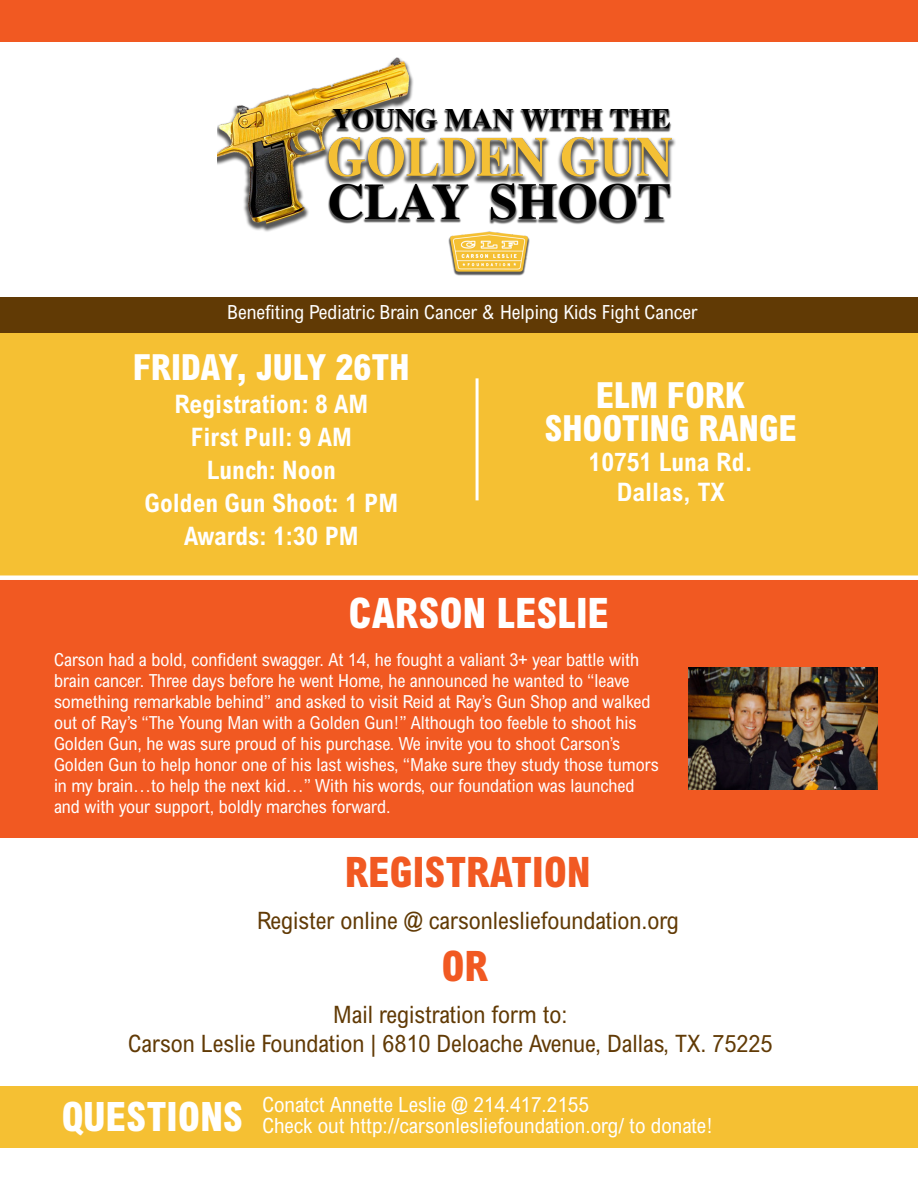
<style>
.page{position:relative;width:918px;height:1188px;background:#fff}
.page>*{position:absolute;margin:0;border:0;box-sizing:border-box;transform-origin:0 0}
.t1{font:800 condensed 42px "Arial MT Std";color:#f15922}
.t2{font:800 condensed 42px "Arial MT Std";color:#fff}
.t3{font:800 condensed 40.5px "Arial MT Std";color:#fff}
.t4{font:800 condensed 36px/33px "Arial MT Std";color:#fff;text-align:center}
.t5{font:700 condensed 25.5px "Arial MT Std";color:#fff}
.t6{font:condensed 24px "Arial MT Std";color:#613a05}
.t7{font:condensed 21px "Arial MT Std";color:#fff}
.t8{font:condensed 19.5px "Arial MT Std";color:#fff}
.t9{font:condensed 18px/21px "Arial MT Std";color:#fff}
</style>
<div class="page">
<div style="left:0;top:332px;width:918px;height:244px;background:#f5c033"></div>
<div style="left:0;top:0;width:918px;height:41px;background:#f15922"></div>
<div style="left:0;top:297px;width:918px;height:35px;background:#613a05"></div>
<div style="left:0;top:576px;width:918px;height:262px;background:#f15922"></div>
<div style="left:0;top:1086px;width:918px;height:62px;background:#f5c033"></div>
<img style="left:218px;top:57px;width:458px;height:219px">
<hr style="left:476px;top:378px;width:3px;height:122px;background:#fff">
<div style="left:0;top:575px;width:918px;height:5px;background:#fff"></div>
<img style="left:689px;top:667px;width:189px;height:122px">
<p class="t8" style="left:227px;top:300px;width:472px">Benefiting Pediatric Brain Cancer &amp; Helping Kids Fight Cancer</p>
<p class="t4" style="left:133px;top:350px;width:278px">FRIDAY, JULY 26TH</p>
<p class="t5" style="left:174px;top:389px;width:195px">Registration: 8 AM</p>
<p class="t5" style="left:191px;top:422px;width:163px">First Pull: 9 AM</p>
<p class="t5" style="left:207px;top:455px;width:131px">Lunch: Noon</p>
<p class="t5" style="left:145px;top:488px;width:255px">Golden Gun Shoot: 1 PM</p>
<p class="t5" style="left:184px;top:521px;width:176px">Awards: 1:30 PM</p>
<p class="t4" style="left:545px;top:378px;width:254px">ELM FORK<br>SHOOTING RANGE</p>
<p class="t5" style="left:589px;top:447px;width:166px">10751 Luna Rd.</p>
<p class="t5" style="left:617px;top:477px;width:109px">Dallas, TX</p>
<p class="t2" style="left:348px;top:588px;width:262px">CARSON LESLIE</p>
<p class="t9" style="left:54px;top:649px;width:606px">Carson had a bold, confident swagger. At 14, he fought a valiant 3+ year battle with brain cancer. Three days before he went Home, he announced he wanted to “leave something remarkable behind” and asked to visit Reid at Ray’s Gun Shop and walked out of Ray’s “The Young Man with a Golden Gun!” Although too feeble to shoot his Golden Gun, he was sure proud of his purchase. We invite you to shoot Carson’s Golden Gun to help honor one of his last wishes, “Make sure they study those tumors in my brain…to help the next kid…” With his words, our foundation was launched and with your support, boldly marches forward.</p>
<p class="t1" style="left:345px;top:847px;width:247px">REGISTRATION</p>
<p class="t6" style="left:257px;top:906px;width:424px">Register online @ carsonlesliefoundation.org</p>
<p class="t1" style="left:441px;top:940px;width:48px">OR</p>
<p class="t6" style="left:333px;top:1000px;width:236px">Mail registration form to:</p>
<p class="t6" style="left:128px;top:1029px;width:646px">Carson Leslie Foundation | 6810 Deloache Avenue, Dallas, TX. 75225</p>
<p class="t3" style="left:61px;top:1092px;width:183px">QUESTIONS</p>
<p class="t7" style="left:262px;top:1091px;width:328px">Conatct Annette Leslie @ 214.417.2155</p>
<p class="t7" style="left:262px;top:1112px;width:452px">Check out http://carsonlesliefoundation.org/ to donate!</p>
</div>
